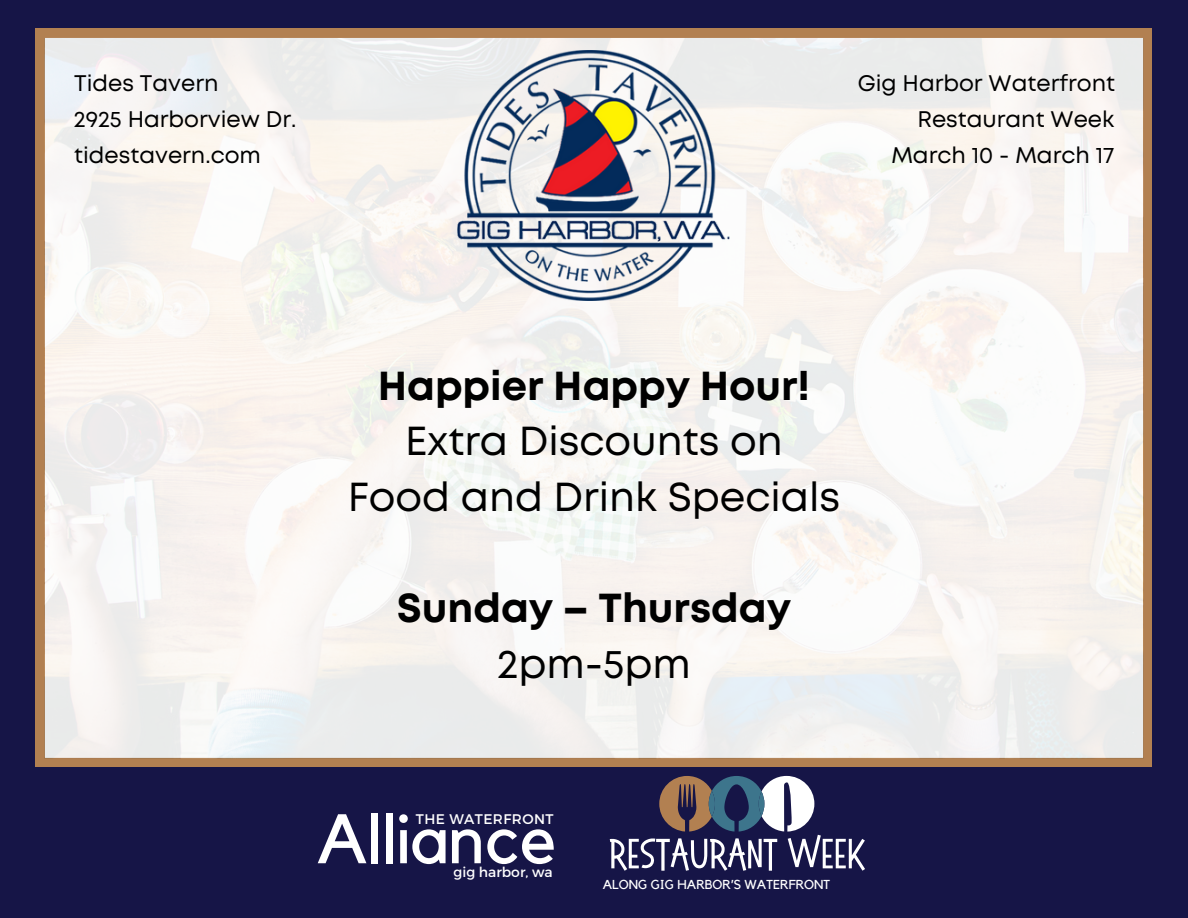
<style>
.page{position:relative;width:1188px;height:918px;background:#161547}
.page>*{position:absolute;margin:0;border:0;box-sizing:border-box;transform-origin:0 0}
.t1{font:69.15px "Kollektif";letter-spacing:-.005em;color:#fff}
.t2{font:51.75px "Sweet Salty";color:#fff}
.t3{font:40.5px/55.7px "Mont";color:#000;text-align:center}
.t4{font:700 40.5px/55.7px "Mont";color:#000;text-align:center}
.t5{font:22.5px "Mont";color:#000}
.t6{font:13.95px "Montserrat";letter-spacing:.03em;color:#fff}
.t7{font:13.95px "Montserrat";color:#fff}
.t8{font:12.9px "Kollektif";color:#fff}
.s1{font-weight:700}
.s2{font-weight:400}
</style>
<div class="page">
<div style="left:36px;top:29px;width:1116px;height:738px;background:#b28051"></div>
<img style="left:45px;top:38px;width:1099px;height:720px">
<svg style="left:659px;top:776px;width:155px;height:55px"></svg>
<div style="left:759px;top:791px;width:5px;height:25px;background:#3d758c;border-radius:50%"></div>
<img style="left:458px;top:51px;width:272px;height:250px">
<h4 class="t5" style="left:74px;top:75px;width:146px">Tides Tavern</h4>
<h4 class="t5" style="left:74px;top:110px;width:224px">2925 Harborview Dr.</h4>
<p class="t5" style="left:74px;top:146px;width:188px">tidestavern.com</p>
<h3 class="t5" style="left:858px;top:75px;width:259px">Gig Harbor Waterfront</h3>
<h3 class="t5" style="left:917px;top:110px;width:199px">Restaurant Week</h3>
<h1 class="t5" style="left:891px;top:146px;width:225px">March 10 - March 17</h1>
<p class="t3" style="left:348px;top:361px;width:494px"><span class="s1">Happier Happy Hour!<br></span>Extra Discounts on<br>Food and Drink Specials</p>
<p class="t4" style="left:397px;top:583px;width:396px">Sunday – Thursday<br><span class="s2">2pm-5pm</span></p>
<h4 class="t1" style="left:317px;top:807px;width:241px">Alliance</h4>
<h4 class="t6" style="left:416px;top:810px;width:139px">THE WATERFRONT</h4>
<h4 class="t7" style="left:454px;top:863px;width:101px">gig harbor, wa</h4>
<p class="t2" style="left:609px;top:829px;width:258px">Restaurant Week</p>
<h4 class="t8" style="left:603px;top:878px;width:229px">ALONG GIG HARBOR’S WATERFRONT</h4>
</div>
